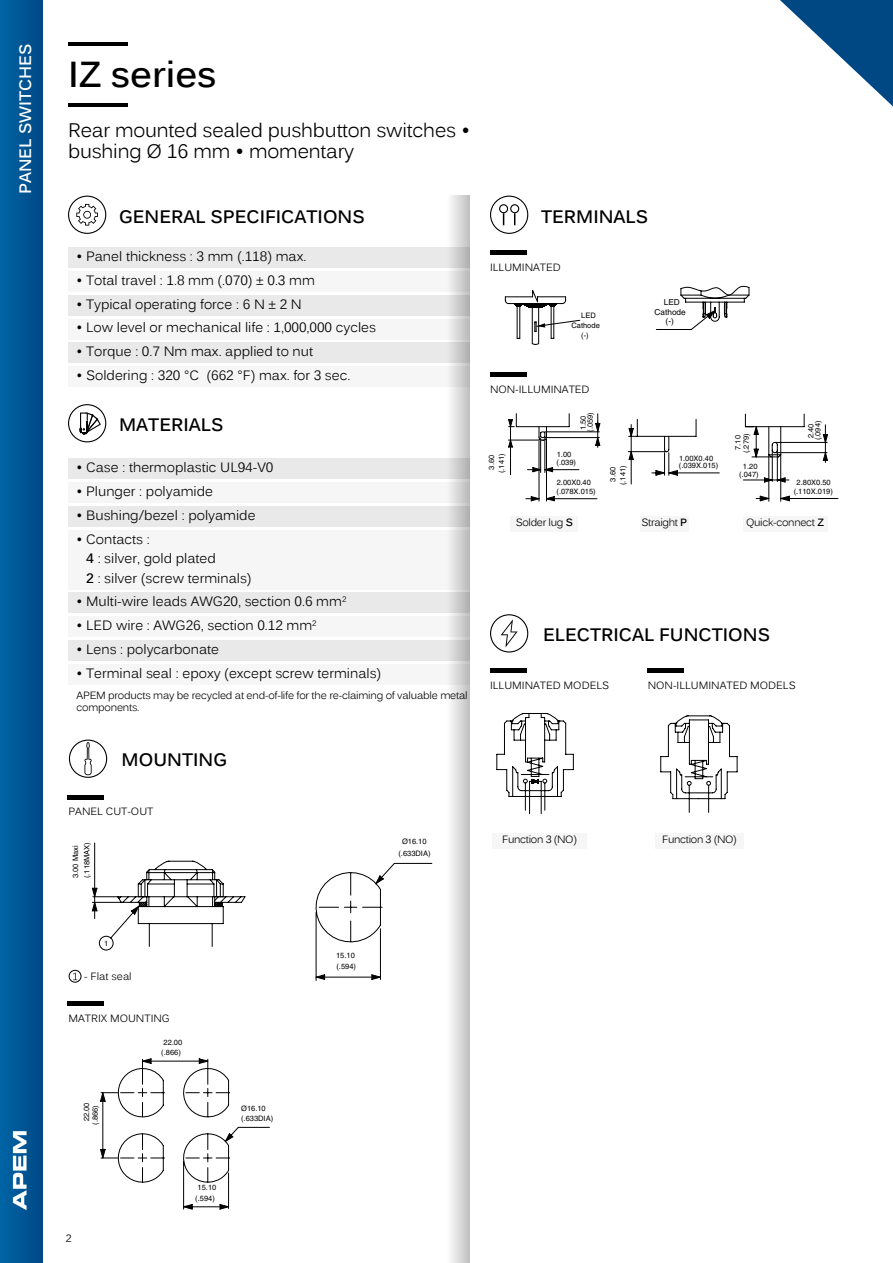
<style>
.page{position:relative;width:893px;height:1263px;background:#fff}
.page>*{position:absolute;margin:0;border:0;box-sizing:border-box;transform-origin:0 0}
.t1{font:700 36px "Kalinga";color:#000}
.t2{font:19.5px/21px "Kalinga";letter-spacing:-.01em;color:#000}
.t3{font:700 18px "Kalinga";color:#000}
.t4{font:700 16.5px "Kalinga";color:#fff}
.t5{font:13.5px/19.5px "Kalinga";color:#000}
.t6{font:10.5px/12.6px "Kalinga";letter-spacing:-.02em;color:#000}
.t7{font:10.5px "Kalinga";color:#000}
.t8{font:8.25px "Helvetica";color:#000}
.t9{font:7.5px/10.1px "Helvetica";color:#000}
.s1{font-weight:700}
</style>
<div class="page">
<div style="left:68px;top:248px;width:402px;height:20px;background:#e9e9e9"></div>
<div style="left:68px;top:272px;width:402px;height:20px;background:#f6f6f6"></div>
<div style="left:68px;top:295px;width:402px;height:20px;background:#e9e9e9"></div>
<div style="left:68px;top:319px;width:402px;height:20px;background:#f6f6f6"></div>
<div style="left:68px;top:343px;width:402px;height:20px;background:#e9e9e9"></div>
<div style="left:68px;top:367px;width:402px;height:20px;background:#f6f6f6"></div>
<svg style="left:68px;top:196px;width:38px;height:38px"></svg>
<div style="left:68px;top:459px;width:402px;height:20px;background:#e9e9e9"></div>
<div style="left:68px;top:483px;width:402px;height:20px;background:#f6f6f6"></div>
<div style="left:68px;top:506px;width:402px;height:20px;background:#e9e9e9"></div>
<div style="left:68px;top:530px;width:402px;height:59px;background:#f6f6f6"></div>
<div style="left:68px;top:593px;width:402px;height:20px;background:#e9e9e9"></div>
<div style="left:68px;top:617px;width:402px;height:20px;background:#f6f6f6"></div>
<div style="left:68px;top:640px;width:402px;height:20px;background:#e9e9e9"></div>
<div style="left:68px;top:664px;width:402px;height:20px;background:#f6f6f6"></div>
<svg style="left:68px;top:404px;width:38px;height:38px"></svg>
<hr style="left:68px;top:103px;width:59px;height:3px;background:#000">
<hr style="left:68px;top:43px;width:59px;height:3px;background:#000">
<svg style="left:490px;top:196px;width:38px;height:38px"></svg>
<hr style="left:490px;top:373px;width:36px;height:4px;background:#000">
<div style="left:511px;top:516px;width:67px;height:15px;background:#f6f6f6"></div>
<div style="left:640px;top:516px;width:49px;height:15px;background:#f6f6f6"></div>
<div style="left:743px;top:516px;width:84px;height:15px;background:#f6f6f6"></div>
<hr style="left:775px;top:452px;width:52px;height:1px;background:#000">
<hr style="left:775px;top:442px;width:50px;height:1px;background:#000">
<svg style="left:822px;top:425px;width:6px;height:37px"></svg>
<svg style="left:780px;top:495px;width:59px;height:7px"></svg>
<svg style="left:756px;top:495px;width:14px;height:7px"></svg>
<hr style="left:768px;top:455px;width:1px;height:46px;background:#000">
<hr style="left:780px;top:455px;width:1px;height:46px;background:#000">
<hr style="left:745px;top:426px;width:59px;height:1px;background:#000">
<svg style="left:804px;top:414px;width:1px;height:13px"></svg>
<svg style="left:627px;top:414px;width:162px;height:71px"></svg>
<svg style="left:508px;top:413px;width:93px;height:89px"></svg>
<hr style="left:490px;top:669px;width:36px;height:4px;background:#000">
<hr style="left:648px;top:669px;width:36px;height:4px;background:#000">
<div style="left:492px;top:833px;width:95px;height:15px;background:#f6f6f6"></div>
<div style="left:655px;top:833px;width:89px;height:15px;background:#f6f6f6"></div>
<svg style="left:490px;top:614px;width:38px;height:38px"></svg>
<svg style="left:496px;top:713px;width:78px;height:101px"></svg>
<hr style="left:490px;top:250px;width:36px;height:4px;background:#000">
<svg style="left:505px;top:290px;width:76px;height:55px"></svg>
<svg style="left:655px;top:286px;width:94px;height:44px"></svg>
<hr style="left:68px;top:795px;width:36px;height:4px;background:#000">
<svg style="left:69px;top:739px;width:38px;height:39px"></svg>
<div style="left:69px;top:970px;width:12px;height:12px;border:1px solid #000;border-radius:50%"></div>
<svg style="left:73px;top:973px;width:4px;height:7px"></svg>
<hr style="left:238px;top:1127px;width:31px;height:1px;background:#000">
<svg style="left:100px;top:1058px;width:139px;height:152px"></svg>
<hr style="left:394px;top:863px;width:38px;height:1px;background:#000">
<svg style="left:315px;top:862px;width:80px;height:119px"></svg>
<svg style="left:91px;top:842px;width:155px;height:109px"></svg>
<svg style="left:446px;top:196px;width:24px;height:1067px"></svg>
<svg style="left:660px;top:715px;width:78px;height:98px"></svg>
<hr style="left:68px;top:1002px;width:36px;height:4px;background:#000">
<div style="left:0;top:0;width:42px;height:1263px;background:linear-gradient(to right,#0064a5,#004986)"></div>
<svg style="left:13px;top:1131px;width:14px;height:79px"></svg>
<svg style="left:780px;top:0;width:113px;height:106px"></svg>
<p class="t4" style="left:15px;top:194px;width:152px;rotate:-90deg">PANEL SWITCHES</p>
<h1 class="t1" style="left:68px;top:51px;width:150px">IZ series</h1>
<h2 class="t2" style="left:68px;top:122px;width:403px">Rear mounted sealed pushbutton switches • bushing Ø 16 mm • momentary</h2>
<h3 class="t3" style="left:119px;top:205px;width:247px">GENERAL SPECIFICATIONS</h3>
<h3 class="t3" style="left:541px;top:205px;width:109px">TERMINALS</h3>
<p class="t5" style="left:77px;top:248px;width:231px">• Panel thickness : 3 mm (.118) max.</p>
<p class="t5" style="left:77px;top:272px;width:240px">• Total travel : 1.8 mm (.070) ± 0.3 mm</p>
<p class="t5" style="left:77px;top:295px;width:227px">• Typical operating force : 6 N ± 2 N</p>
<p class="t5" style="left:77px;top:319px;width:301px">• Low level or mechanical life : 1,000,000 cycles</p>
<p class="t5" style="left:77px;top:343px;width:238px">• Torque : 0.7 Nm max. applied to nut</p>
<p class="t5" style="left:77px;top:367px;width:275px">• Soldering : 320 °C (662 °F) max. for 3 sec.</p>
<h3 class="t3" style="left:119px;top:412px;width:106px">MATERIALS</h3>
<p class="t5" style="left:77px;top:459px;width:198px">• Case : thermoplastic UL94-V0</p>
<p class="t5" style="left:77px;top:483px;width:138px">• Plunger : polyamide</p>
<p class="t5" style="left:77px;top:507px;width:181px">• Bushing/bezel : polyamide</p>
<p class="t5" style="left:86px;top:530px;width:167px;text-indent:-10px">• Contacts :<br><span class="s1">4</span> : silver, gold plated<br><span class="s1">2</span> : silver (screw terminals)</p>
<p class="t5" style="left:77px;top:593px;width:271px">• Multi-wire leads AWG20, section 0.6 mm<sup>2</sup></p>
<p class="t5" style="left:77px;top:617px;width:242px">• LED wire : AWG26, section 0.12 mm<sup>2</sup></p>
<p class="t5" style="left:77px;top:641px;width:144px">• Lens : polycarbonate</p>
<p class="t5" style="left:77px;top:664px;width:306px">• Terminal seal : epoxy (except screw terminals)</p>
<p class="t6" style="left:77px;top:690px;width:392px">APEM products may be recycled at end-of-life for the re-claiming of valuable metal components.</p>
<h3 class="t3" style="left:122px;top:748px;width:107px">MOUNTING</h3>
<p class="t7" style="left:68px;top:805px;width:87px">PANEL CUT-OUT</p>
<p class="t9" style="left:70px;top:878px;width:37px;line-height:11.2px;rotate:-90deg">3.00 Maxi (.118MAX)</p>
<p class="t9" style="left:402px;top:837px;width:26px">Ø16.10</p>
<p class="t9" style="left:398px;top:848px;width:34px">(.633DIA)</p>
<p class="t7" style="left:490px;top:260px;width:72px">ILLUMINATED</p>
<p class="t9" style="left:581px;top:310px;width:16px">LED</p>
<p class="t9" style="left:571px;top:321px;width:30px;text-align:center">Cathode (-)</p>
<p class="t7" style="left:490px;top:383px;width:101px">NON-ILLUMINATED</p>
<p class="t9" style="left:486px;top:473px;width:21px;text-align:center;rotate:-90deg">3.60 (.141)</p>
<p class="t9" style="left:557px;top:449px;width:16px">1.00</p>
<p class="t9" style="left:580px;top:432px;width:21px;line-height:6.9px;rotate:-90deg">1.50 (.059)</p>
<p class="t9" style="left:556px;top:458px;width:21px">(.039)</p>
<p class="t9" style="left:556px;top:478px;width:41px;line-height:8.9px">2.00X0.40 (.078X.015)</p>
<p class="t9" style="left:618px;top:485px;width:21px;rotate:-90deg">(.141)</p>
<p class="t9" style="left:608px;top:481px;width:16px;rotate:-90deg">3.60</p>
<p class="t8" style="left:664px;top:297px;width:18px">LED</p>
<p class="t8" style="left:655px;top:307px;width:33px">Cathode</p>
<p class="t8" style="left:666px;top:317px;width:10px">(-)</p>
<p class="t9" style="left:679px;top:455px;width:41px;line-height:7.4px">1.00X0.40 (.039X.015)</p>
<p class="t9" style="left:734px;top:453px;width:21px;line-height:8.1px;text-align:center;rotate:-90deg">7.10 (.279)</p>
<p class="t9" style="left:743px;top:461px;width:16px">1.20</p>
<p class="t9" style="left:739px;top:470px;width:21px">(.047)</p>
<p class="t9" style="left:813px;top:440px;width:21px;rotate:-90deg">(.094)</p>
<p class="t9" style="left:806px;top:438px;width:16px;rotate:-90deg">2.40</p>
<p class="t9" style="left:797px;top:478px;width:36px">2.80X0.50</p>
<p class="t9" style="left:794px;top:486px;width:41px">(.110X.019)</p>
<p class="t6" style="left:516px;top:517px;width:59px">Solder lug <span class="s1">S</span></p>
<p class="t6" style="left:642px;top:517px;width:47px">Straight <span class="s1">P</span></p>
<p class="t6" style="left:746px;top:517px;width:79px">Quick-connect <span class="s1">Z</span></p>
<h3 class="t3" style="left:543px;top:622px;width:228px">ELECTRICAL FUNCTIONS</h3>
<p class="t7" style="left:490px;top:679px;width:121px">ILLUMINATED MODELS</p>
<p class="t7" style="left:648px;top:679px;width:149px">NON-ILLUMINATED MODELS</p>
<p class="t6" style="left:502px;top:834px;width:76px">Function 3 (NO)</p>
<p class="t6" style="left:662px;top:834px;width:76px">Function 3 (NO)</p>
<p class="t9" style="left:104px;top:938px;width:6px">1</p>
<p class="t7" style="left:84px;top:969px;width:49px">- Flat seal</p>
<p class="t7" style="left:68px;top:1011px;width:103px">MATRIX MOUNTING</p>
<p class="t9" style="left:164px;top:1037px;width:20px">22.00</p>
<p class="t9" style="left:161px;top:1047px;width:21px">(.866)</p>
<p class="t9" style="left:82px;top:1125px;width:24px;line-height:8.7px;text-align:center;rotate:-90deg">22.00 (.866)</p>
<p class="t9" style="left:241px;top:1103px;width:34px">Ø16.10 (.633DIA)</p>
<p class="t6" style="left:66px;top:1232px;width:7px">2</p>
<p class="t9" style="left:195px;top:1183px;width:23px">15.10 (.594)</p>
<p class="t9" style="left:336px;top:950px;width:20px">15.10</p>
<p class="t9" style="left:336px;top:961px;width:21px">(.594)</p>
</div>
